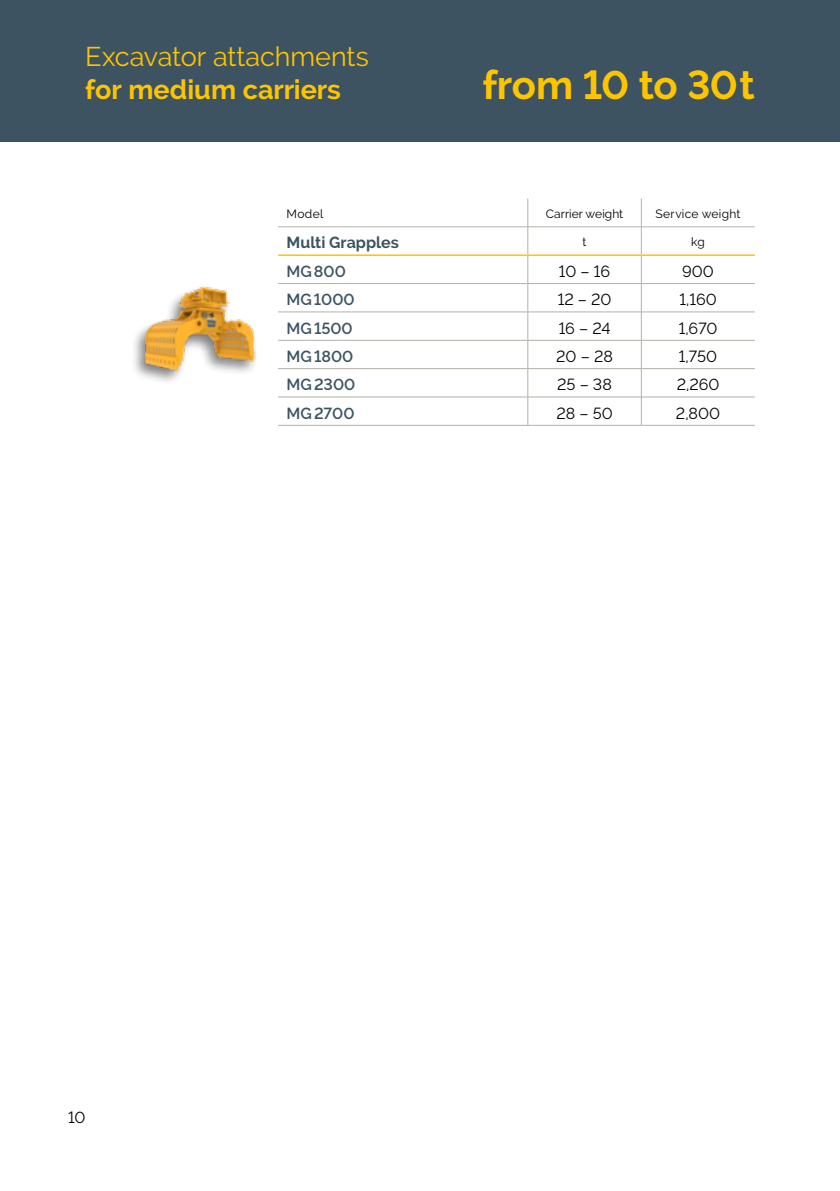
<style>
.page{position:relative;width:840px;height:1191px;background:#fff}
.page>*{position:absolute;margin:0;border:0;box-sizing:border-box;transform-origin:0 0}
.t1{font:700 40px "Raleway";letter-spacing:-.015em;color:#fdc500}
.t2{font:27px "Raleway";letter-spacing:-.005em;color:#fdc500}
.t3{font:700 27px "Raleway";color:#fdc500}
.t4{font:16px "Raleway";color:#000}
.t5{font:600 16px "Raleway";color:#3d5362}
.t6{font:700 16px "Raleway";color:#3d5362}
.t7{font:12px "Raleway";letter-spacing:.015em;color:#000}
</style>
<div class="page">
<div style="left:0;top:0;width:839px;height:142px;background:#3d5362"></div>
<hr style="left:278px;top:283px;width:249px;height:1px;background:#b1b1a7">
<hr style="left:278px;top:311px;width:249px;height:1px;background:#b1b1a7">
<hr style="left:527px;top:283px;width:114px;height:1px;background:#b1b1a7">
<hr style="left:527px;top:311px;width:114px;height:1px;background:#b1b1a7">
<hr style="left:641px;top:283px;width:113px;height:1px;background:#b1b1a7">
<hr style="left:641px;top:311px;width:113px;height:1px;background:#b1b1a7">
<hr style="left:278px;top:340px;width:249px;height:1px;background:#b1b1a7">
<hr style="left:278px;top:368px;width:249px;height:1px;background:#b1b1a7">
<hr style="left:527px;top:340px;width:114px;height:1px;background:#b1b1a7">
<hr style="left:527px;top:368px;width:114px;height:1px;background:#b1b1a7">
<hr style="left:641px;top:340px;width:113px;height:1px;background:#b1b1a7">
<hr style="left:641px;top:368px;width:113px;height:1px;background:#b1b1a7">
<hr style="left:278px;top:397px;width:249px;height:1px;background:#b1b1a7">
<hr style="left:527px;top:397px;width:114px;height:1px;background:#b1b1a7">
<hr style="left:641px;top:397px;width:113px;height:1px;background:#b1b1a7">
<hr style="left:278px;top:425px;width:249px;height:1px;background:#b1b1a7">
<hr style="left:527px;top:425px;width:114px;height:1px;background:#b1b1a7">
<hr style="left:641px;top:425px;width:113px;height:1px;background:#b1b1a7">
<svg style="left:527px;top:198px;width:1px;height:227px"></svg>
<svg style="left:640px;top:199px;width:1px;height:226px"></svg>
<hr style="left:278px;top:254px;width:249px;height:2px;background:#fdc500">
<hr style="left:527px;top:254px;width:114px;height:2px;background:#fdc500">
<hr style="left:641px;top:254px;width:113px;height:2px;background:#fdc500">
<hr style="left:278px;top:226px;width:249px;height:1px;background:#b1b1a7">
<hr style="left:527px;top:226px;width:114px;height:1px;background:#b1b1a7">
<hr style="left:641px;top:226px;width:113px;height:1px;background:#b1b1a7">
<div style="left:131px;top:285px;width:128px;height:101px;background:#000;opacity:.5"></div>
<img style="left:138px;top:285px;width:121px;height:93px">
<h2 class="t2" style="left:85px;top:41px;width:285px">Excavator attachments</h2>
<h2 class="t3" style="left:85px;top:74px;width:257px">for medium carriers</h2>
<h1 class="t1" style="left:482px;top:62px;width:274px">from 10 to 30t</h1>
<p class="t7" style="left:286px;top:207px;width:38px">Model</p>
<p class="t7" style="left:545px;top:207px;width:79px">Carrier weight</p>
<p class="t7" style="left:655px;top:207px;width:86px">Service weight</p>
<p class="t6" style="left:286px;top:233px;width:114px">Multi Grapples</p>
<p class="t7" style="left:582px;top:235px;width:5px">t</p>
<p class="t7" style="left:690px;top:235px;width:15px">kg</p>
<p class="t5" style="left:286px;top:262px;width:61px">MG800</p>
<p class="t4" style="left:558px;top:262px;width:53px">10 – 16</p>
<p class="t4" style="left:681px;top:262px;width:33px">900</p>
<p class="t5" style="left:286px;top:290px;width:70px">MG1000</p>
<p class="t4" style="left:557px;top:290px;width:55px">12 – 20</p>
<p class="t4" style="left:679px;top:290px;width:39px">1,160</p>
<p class="t5" style="left:286px;top:319px;width:68px">MG1500</p>
<p class="t4" style="left:558px;top:319px;width:53px">16 – 24</p>
<p class="t4" style="left:678px;top:319px;width:40px">1,670</p>
<p class="t5" style="left:286px;top:347px;width:68px">MG1800</p>
<p class="t4" style="left:556px;top:347px;width:58px">20 – 28</p>
<p class="t4" style="left:678px;top:347px;width:40px">1,750</p>
<p class="t5" style="left:286px;top:375px;width:70px">MG2300</p>
<p class="t4" style="left:557px;top:375px;width:56px">25 – 38</p>
<p class="t4" style="left:676px;top:375px;width:44px">2,260</p>
<p class="t5" style="left:286px;top:404px;width:69px">MG2700</p>
<p class="t4" style="left:556px;top:404px;width:58px">28 – 50</p>
<p class="t4" style="left:675px;top:404px;width:46px">2,800</p>
<p class="t4" style="left:68px;top:1108px;width:19px">10</p>
</div>
